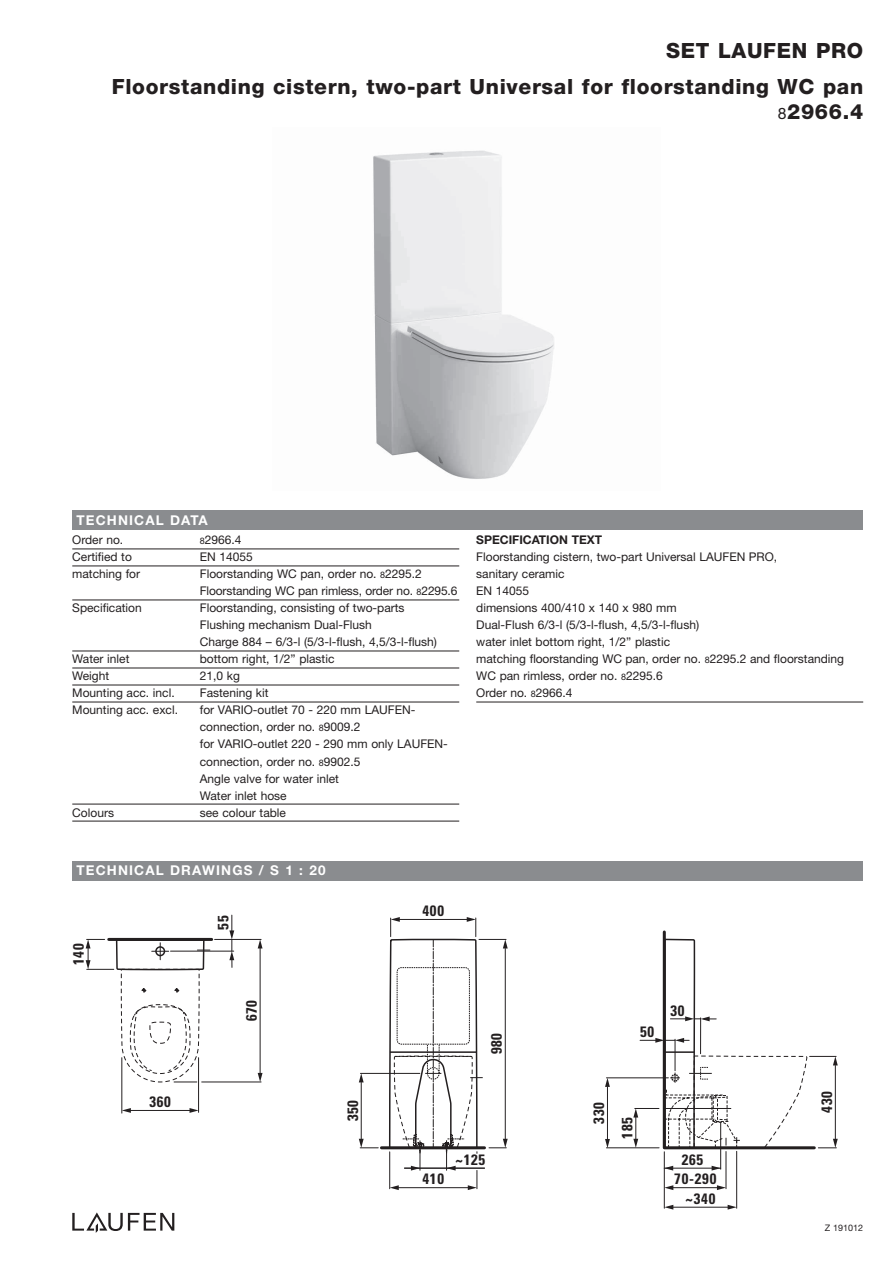
<style>
.page{position:relative;width:893px;height:1263px;background:#fff}
.page>*{position:absolute;margin:0;border:0;box-sizing:border-box;transform-origin:0 0}
.t1{font:800 21px/25.5px "Helvetica Neue";letter-spacing:.03em;color:#231f20;text-align:right}
.t2{font:700 condensed 15px/19.5px "Univers";letter-spacing:.05em;color:#231f20;text-align:right}
.t3{font:700 13.5px "Helvetica Neue";letter-spacing:.085em;color:#fff}
.t4{font:12px/17px "Helvetica Neue";color:#231f20}
.t5{font:700 12px "Helvetica Neue";color:#231f20}
.t6{font:9px "Helvetica Neue";color:#231f20}
.s1{font-weight:400;font-size:15.75px}
.s2{font-size:9px}
</style>
<div class="page">
<svg style="left:388px;top:650px;width:90px;height:496px"></svg>
<hr style="left:381px;top:1146px;width:103px;height:3px;background:#231f20">
<hr style="left:389px;top:1152px;width:1px;height:37px;background:#231f20">
<hr style="left:171px;top:951px;width:63px;height:1px;background:#231f20">
<svg style="left:229px;top:915px;width:5px;height:52px"></svg>
<svg style="left:86px;top:937px;width:124px;height:177px"></svg>
<hr style="left:109px;top:938px;width:103px;height:3px;background:#231f20">
<hr style="left:664px;top:1152px;width:1px;height:56px;background:#231f20">
<hr style="left:736px;top:1151px;width:1px;height:57px;background:#231f20">
<svg style="left:664px;top:1205px;width:9px;height:4px"></svg>
<svg style="left:728px;top:1205px;width:9px;height:4px"></svg>
<hr style="left:673px;top:1207px;width:55px;height:1px;background:#231f20">
<hr style="left:360px;top:1073px;width:60px;height:1px;background:#231f20">
<svg style="left:359px;top:1073px;width:5px;height:9px"></svg>
<hr style="left:361px;top:1082px;width:1px;height:57px;background:#231f20">
<svg style="left:359px;top:1139px;width:19px;height:9px"></svg>
<svg style="left:390px;top:917px;width:448px;height:273px"></svg>
<hr style="left:202px;top:1082px;width:59px;height:1px;background:#231f20">
<svg style="left:258px;top:1073px;width:5px;height:9px"></svg>
<svg style="left:258px;top:939px;width:5px;height:9px"></svg>
<hr style="left:260px;top:948px;width:1px;height:125px;background:#231f20">
<hr style="left:215px;top:939px;width:46px;height:1px;background:#231f20">
<div style="left:72px;top:861px;width:791px;height:19px;background:#8a8c8f"></div>
<div style="left:72px;top:510px;width:791px;height:19px;background:#8a8c8f"></div>
<svg style="left:72px;top:1212px;width:102px;height:21px"></svg>
<img style="left:373px;top:150px;width:181px;height:329px">
<hr style="left:72px;top:549px;width:387px;height:1px;background:#231f20">
<hr style="left:72px;top:566px;width:387px;height:1px;background:#231f20">
<hr style="left:72px;top:600px;width:387px;height:1px;background:#231f20">
<hr style="left:72px;top:651px;width:387px;height:1px;background:#231f20">
<hr style="left:72px;top:668px;width:387px;height:1px;background:#231f20">
<hr style="left:72px;top:685px;width:387px;height:1px;background:#231f20">
<hr style="left:72px;top:702px;width:387px;height:1px;background:#231f20">
<hr style="left:72px;top:804px;width:387px;height:1px;background:#231f20">
<hr style="left:72px;top:821px;width:387px;height:1px;background:#231f20">
<hr style="left:476px;top:702px;width:387px;height:1px;background:#231f20">
<h1 class="t1" style="left:666px;top:39px;width:198px">SET LAUFEN PRO</h1>
<h1 class="t1" style="left:112px;top:75px;width:753px">Floorstanding cistern, two-part Universal for floorstanding WC pan<br><span class="s1">8</span>2966.4</h1>
<p class="t3" style="left:77px;top:515px;width:133px">TECHNICAL DATA</p>
<p class="t4" style="left:72px;top:533px;width:53px">Order no.</p>
<p class="t4" style="left:200px;top:533px;width:43px"><span class="s2">8</span>2966.4</p>
<p class="t4" style="left:72px;top:550px;width:61px">Certified to</p>
<p class="t4" style="left:200px;top:550px;width:55px">EN 14055</p>
<p class="t4" style="left:72px;top:567px;width:69px">matching for</p>
<p class="t4" style="left:200px;top:567px;width:259px">Floorstanding WC pan, order no. <span class="s2">8</span>2295.2<br>Floorstanding WC pan rimless, order no. <span class="s2">8</span>2295.6</p>
<p class="t4" style="left:72px;top:601px;width:71px">Specification</p>
<p class="t4" style="left:200px;top:601px;width:239px">Floorstanding, consisting of two-parts<br>Flushing mechanism Dual-Flush<br>Charge 884 – 6/3-l (5/3-l-flush, 4,5/3-l-flush)</p>
<p class="t4" style="left:72px;top:652px;width:59px">Water inlet</p>
<p class="t4" style="left:200px;top:652px;width:136px">bottom right, 1/2” plastic</p>
<p class="t4" style="left:72px;top:669px;width:38px">Weight</p>
<p class="t4" style="left:200px;top:669px;width:42px">21,0 kg</p>
<p class="t4" style="left:72px;top:686px;width:104px">Mounting acc. incl.</p>
<p class="t4" style="left:200px;top:686px;width:70px">Fastening kit</p>
<p class="t4" style="left:72px;top:703px;width:107px">Mounting acc. excl.</p>
<p class="t4" style="left:200px;top:703px;width:250px">for VARIO-outlet 70 - 220 mm LAUFEN&shy;connection, order no. <span class="s2">8</span>9009.2<br>for VARIO-outlet 220 - 290 mm only LAUFEN&shy;connection, order no. <span class="s2">8</span>9902.5<br>Angle valve for water inlet<br>Water inlet hose</p>
<p class="t4" style="left:72px;top:805px;width:43px">Colours</p>
<p class="t4" style="left:200px;top:805px;width:88px">see colour table</p>
<p class="t5" style="left:476px;top:536px;width:127px">SPECIFICATION TEXT</p>
<p class="t4" style="left:476px;top:550px;width:369px">Floorstanding cistern, two-part Universal LAUFEN PRO,<br>sanitary ceramic<br>EN 14055<br>dimensions 400/410 x 140 x 980 mm<br>Dual-Flush 6/3-l (5/3-l-flush, 4,5/3-l-flush)<br>water inlet bottom right, 1/2” plastic<br>matching floorstanding WC pan, order no. <span class="s2">8</span>2295.2 and floorstanding WC pan rimless, order no. <span class="s2">8</span>2295.6<br>Order no. <span class="s2">8</span>2966.4</p>
<p class="t3" style="left:77px;top:866px;width:250px">TECHNICAL DRAWINGS / S 1 : 20</p>
<p class="t2" style="left:70px;top:965px;width:23px;rotate:-90deg">140</p>
<p class="t2" style="left:215px;top:929px;width:16px;rotate:-90deg">55</p>
<p class="t2" style="left:243px;top:1021px;width:23px;rotate:-90deg">670</p>
<p class="t2" style="left:149px;top:1093px;width:23px">360</p>
<p class="t2" style="left:345px;top:1121px;width:23px;rotate:-90deg">350</p>
<p class="t2" style="left:422px;top:903px;width:23px">400</p>
<p class="t2" style="left:488px;top:1054px;width:23px;rotate:-90deg">980</p>
<p class="t2" style="left:640px;top:1023px;width:16px">50</p>
<p class="t2" style="left:670px;top:1002px;width:16px">30</p>
<p class="t2" style="left:591px;top:1124px;width:23px;rotate:-90deg">330</p>
<p class="t2" style="left:619px;top:1139px;width:23px;rotate:-90deg">185</p>
<p class="t2" style="left:819px;top:1113px;width:23px;rotate:-90deg">430</p>
<p class="t2" style="left:422px;top:1171px;width:23px">410</p>
<p class="t2" style="left:455px;top:1151px;width:31px">~125</p>
<p class="t2" style="left:682px;top:1151px;width:23px">265</p>
<p class="t2" style="left:674px;top:1170px;width:44px">70-290 ~340</p>
<p class="t6" style="left:825px;top:1224px;width:40px">Z 191012</p>
</div>
